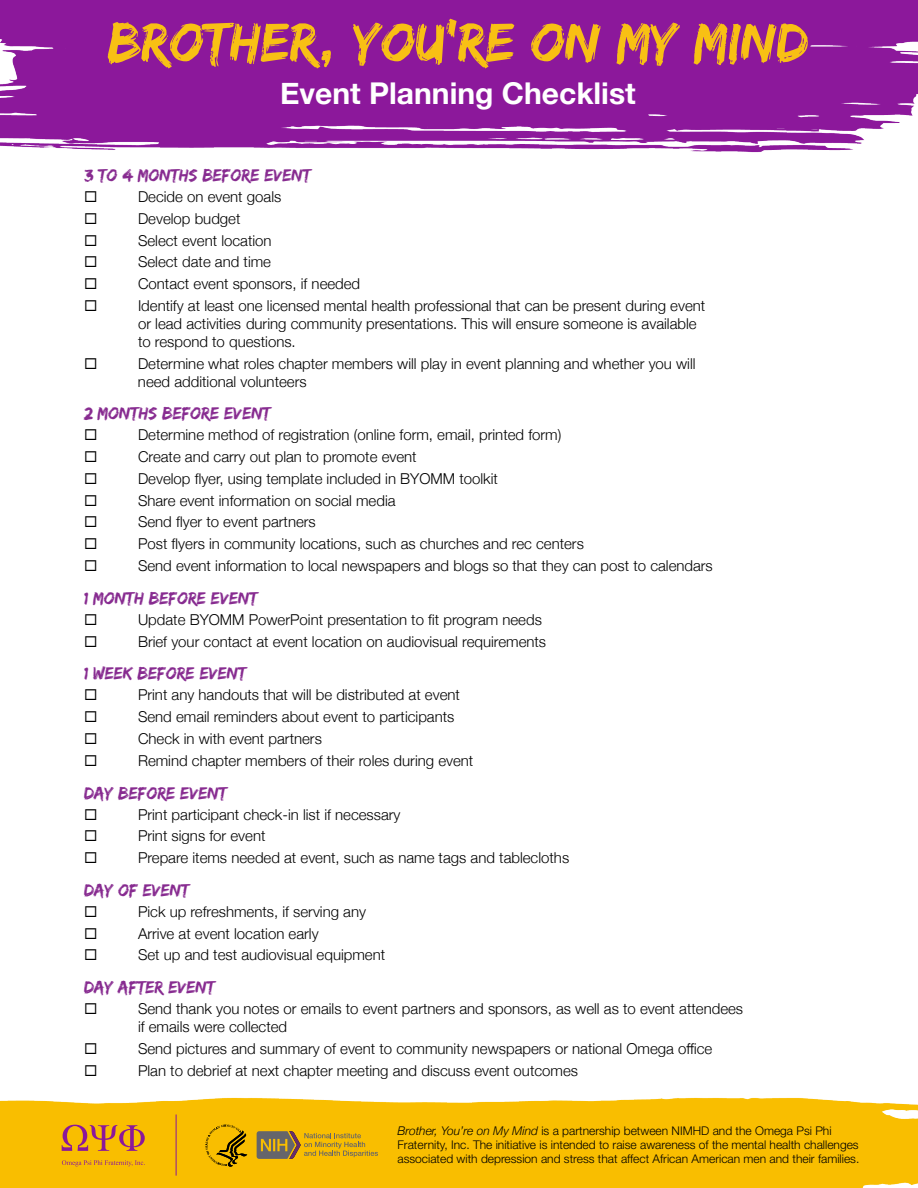
<style>
.page{position:relative;width:918px;height:1188px;background:#fff}
.page>*{position:absolute;margin:0;border:0;box-sizing:border-box;transform-origin:0 0}
.t1{font:57px "Edo SZ";color:#f8c014}
.t2{font:700 30px "Helvetica Neue";color:#fff}
.t3{font:18px "Edo SZ";color:#872b90}
.t4{font:300 15px/18px "Helvetica Neue";color:#000}
.t5{font:300 12px/14.4px "Helvetica Neue LT Std";color:#000}
.s1{font-family:"Helvetica Neue";font-style:italic}
</style>
<div class="page">
<img style="left:0;top:0;width:918px;height:1188px">
<hr style="left:176px;top:1114px;width:1px;height:62px;background:#8b189b">
<svg style="left:62px;top:1125px;width:83px;height:26px;background:#d48633"></svg>
<svg style="left:62px;top:1160px;width:83px;height:6px"></svg>
<svg style="left:205px;top:1125px;width:42px;height:42px;background:#c69700"></svg>
<svg style="left:257px;top:1131px;width:121px;height:28px;background:#c09a27"></svg>
<svg style="left:85px;top:191px;width:11px;height:11px"></svg>
<svg style="left:85px;top:213px;width:11px;height:11px"></svg>
<svg style="left:85px;top:235px;width:11px;height:11px"></svg>
<svg style="left:85px;top:256px;width:11px;height:11px"></svg>
<svg style="left:85px;top:278px;width:11px;height:11px"></svg>
<svg style="left:85px;top:300px;width:11px;height:11px"></svg>
<svg style="left:85px;top:358px;width:11px;height:11px"></svg>
<svg style="left:85px;top:429px;width:11px;height:11px"></svg>
<svg style="left:85px;top:451px;width:11px;height:11px"></svg>
<svg style="left:85px;top:473px;width:11px;height:11px"></svg>
<svg style="left:85px;top:495px;width:11px;height:11px"></svg>
<svg style="left:85px;top:516px;width:11px;height:11px"></svg>
<svg style="left:85px;top:538px;width:11px;height:11px"></svg>
<svg style="left:85px;top:560px;width:11px;height:11px"></svg>
<svg style="left:85px;top:614px;width:11px;height:11px"></svg>
<svg style="left:85px;top:636px;width:11px;height:11px"></svg>
<svg style="left:85px;top:689px;width:11px;height:11px"></svg>
<svg style="left:85px;top:711px;width:11px;height:11px"></svg>
<svg style="left:85px;top:733px;width:11px;height:11px"></svg>
<svg style="left:85px;top:755px;width:11px;height:11px"></svg>
<svg style="left:85px;top:808px;width:11px;height:12px"></svg>
<svg style="left:85px;top:830px;width:11px;height:11px"></svg>
<svg style="left:85px;top:852px;width:11px;height:11px"></svg>
<svg style="left:85px;top:906px;width:11px;height:11px"></svg>
<svg style="left:85px;top:928px;width:11px;height:11px"></svg>
<svg style="left:85px;top:949px;width:11px;height:11px"></svg>
<svg style="left:85px;top:1003px;width:11px;height:11px"></svg>
<svg style="left:85px;top:1043px;width:11px;height:11px"></svg>
<svg style="left:85px;top:1065px;width:11px;height:11px"></svg>
<h1 class="t1" style="left:107px;top:9px;width:702px">BROTHER, YOU’RE ON MY MIND</h1>
<h1 class="t2" style="left:280px;top:69px;width:357px">Event Planning Checklist</h1>
<h2 class="t3" style="left:84px;top:165px;width:228px">3 to 4 Months Before Event</h2>
<p class="t4" style="left:138px;top:187px;width:145px">Decide on event goals</p>
<p class="t4" style="left:138px;top:208px;width:104px">Develop budget</p>
<p class="t4" style="left:138px;top:230px;width:135px">Select event location</p>
<p class="t4" style="left:138px;top:252px;width:135px">Select date and time</p>
<p class="t4" style="left:138px;top:274px;width:224px">Contact event sponsors, if needed</p>
<p class="t4" style="left:138px;top:295px;width:569px">Identify at least one licensed mental health professional that can be present during event or lead activities during community presentations. This will ensure someone is available to respond to questions.</p>
<p class="t4" style="left:138px;top:353px;width:559px">Determine what roles chapter members will play in event planning and whether you will need additional volunteers</p>
<h2 class="t3" style="left:84px;top:403px;width:188px">2 Months Before Event</h2>
<p class="t4" style="left:138px;top:425px;width:425px">Determine method of registration (online form, email, printed form)</p>
<p class="t4" style="left:138px;top:447px;width:280px">Create and carry out plan to promote event</p>
<p class="t4" style="left:138px;top:469px;width:361px">Develop flyer, using template included in BYOMM toolkit</p>
<p class="t4" style="left:138px;top:490px;width:259px">Share event information on social media</p>
<p class="t4" style="left:138px;top:512px;width:179px">Send flyer to event partners</p>
<p class="t4" style="left:138px;top:534px;width:447px">Post flyers in community locations, such as churches and rec centers</p>
<p class="t4" style="left:138px;top:556px;width:576px">Send event information to local newspapers and blogs so that they can post to calendars</p>
<h2 class="t3" style="left:84px;top:587px;width:175px">1 Month Before Event</h2>
<p class="t4" style="left:138px;top:609px;width:405px">Update BYOMM PowerPoint presentation to fit program needs</p>
<p class="t4" style="left:138px;top:631px;width:410px">Brief your contact at event location on audiovisual requirements</p>
<h2 class="t3" style="left:84px;top:663px;width:164px">1 Week Before Event</h2>
<p class="t4" style="left:138px;top:685px;width:323px">Print any handouts that will be distributed at event</p>
<p class="t4" style="left:138px;top:707px;width:318px">Send email reminders about event to participants</p>
<p class="t4" style="left:138px;top:728px;width:185px">Check in with event partners</p>
<p class="t4" style="left:138px;top:750px;width:337px">Remind chapter members of their roles during event</p>
<h2 class="t3" style="left:84px;top:782px;width:144px">Day Before Event</h2>
<p class="t4" style="left:138px;top:804px;width:264px">Print participant check-in list if necessary</p>
<p class="t4" style="left:138px;top:826px;width:129px">Print signs for event</p>
<p class="t4" style="left:138px;top:848px;width:433px">Prepare items needed at event, such as name tags and tablecloths</p>
<h2 class="t3" style="left:84px;top:880px;width:107px">Day of Event</h2>
<p class="t4" style="left:138px;top:901px;width:230px">Pick up refreshments, if serving any</p>
<p class="t4" style="left:138px;top:923px;width:182px">Arrive at event location early</p>
<p class="t4" style="left:138px;top:945px;width:249px">Set up and test audiovisual equipment</p>
<h2 class="t3" style="left:84px;top:977px;width:132px">Day After Event</h2>
<p class="t4" style="left:138px;top:999px;width:607px">Send thank you notes or emails to event partners and sponsors, as well as to event attendees if emails were collected</p>
<p class="t4" style="left:138px;top:1039px;width:576px">Send pictures and summary of event to community newspapers or national Omega office</p>
<p class="t4" style="left:138px;top:1060px;width:442px">Plan to debrief at next chapter meeting and discuss event outcomes</p>
<p class="t5" style="left:398px;top:1123px;width:463px"><span class="s1">Brother, You’re on My Mind</span> is a partnership between NIMHD and the Omega Psi Phi<br>Fraternity, Inc. The initiative is intended to raise awareness of the mental health challenges associated with depression and stress that affect African American men and their families.</p>
</div>
